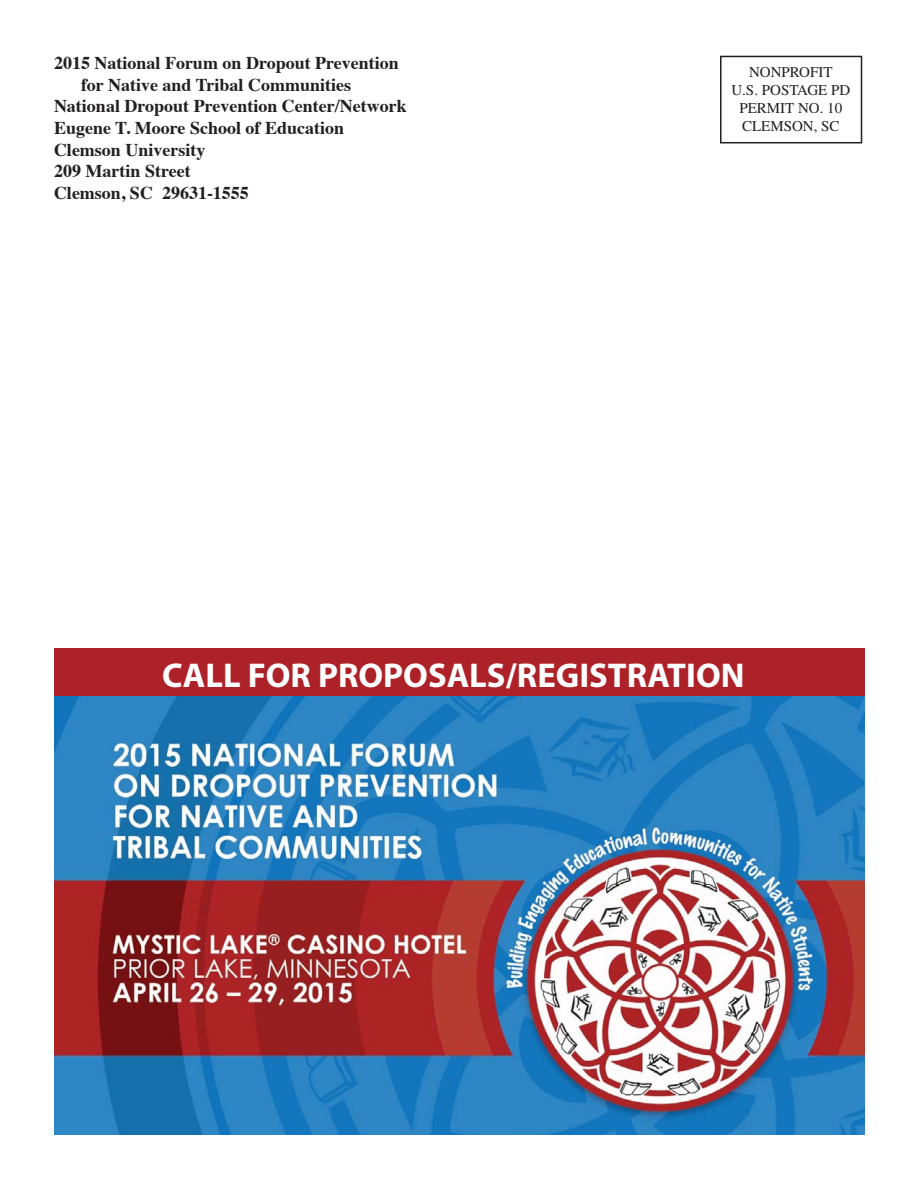
<style>
.page{position:relative;width:918px;height:1188px;background:#fff}
.page>*{position:absolute;margin:0;border:0;box-sizing:border-box;transform-origin:0 0}
.t1{font:700 34.5px "Myriad Pro";color:#fff}
.t2{font:700 18px "Times";color:#231f20}
.t3{font:15px/18px "Times";color:#231f20;text-align:center}
</style>
<div class="page">
<div style="left:720px;top:56px;width:142px;height:87px;border:2px solid #231f20"></div>
<div style="left:54px;top:648px;width:810px;height:63px;background:#ad2228"></div>
<img style="left:54px;top:697px;width:810px;height:437px">
<p class="t2" style="left:54px;top:56px;width:346px">2015 National Forum on Dropout Prevention</p>
<p class="t2" style="left:81px;top:77px;width:272px">for Native and Tribal Communities</p>
<p class="t2" style="left:54px;top:99px;width:354px">National Dropout Prevention Center/Network</p>
<p class="t2" style="left:54px;top:121px;width:292px">Eugene T. Moore School of Education</p>
<p class="t2" style="left:54px;top:142px;width:153px">Clemson University</p>
<p class="t2" style="left:54px;top:164px;width:138px">209 Martin Street</p>
<p class="t2" style="left:54px;top:185px;width:196px">Clemson, SC 29631-1555</p>
<p class="t3" style="left:731px;top:65px;width:120px">NONPROFIT<br>U.S. POSTAGE PD<br>PERMIT NO. 10<br>CLEMSON, SC</p>
<h1 class="t1" style="left:162px;top:655px;width:584px">CALL FOR PROPOSALS/REGISTRATION</h1>
</div>
